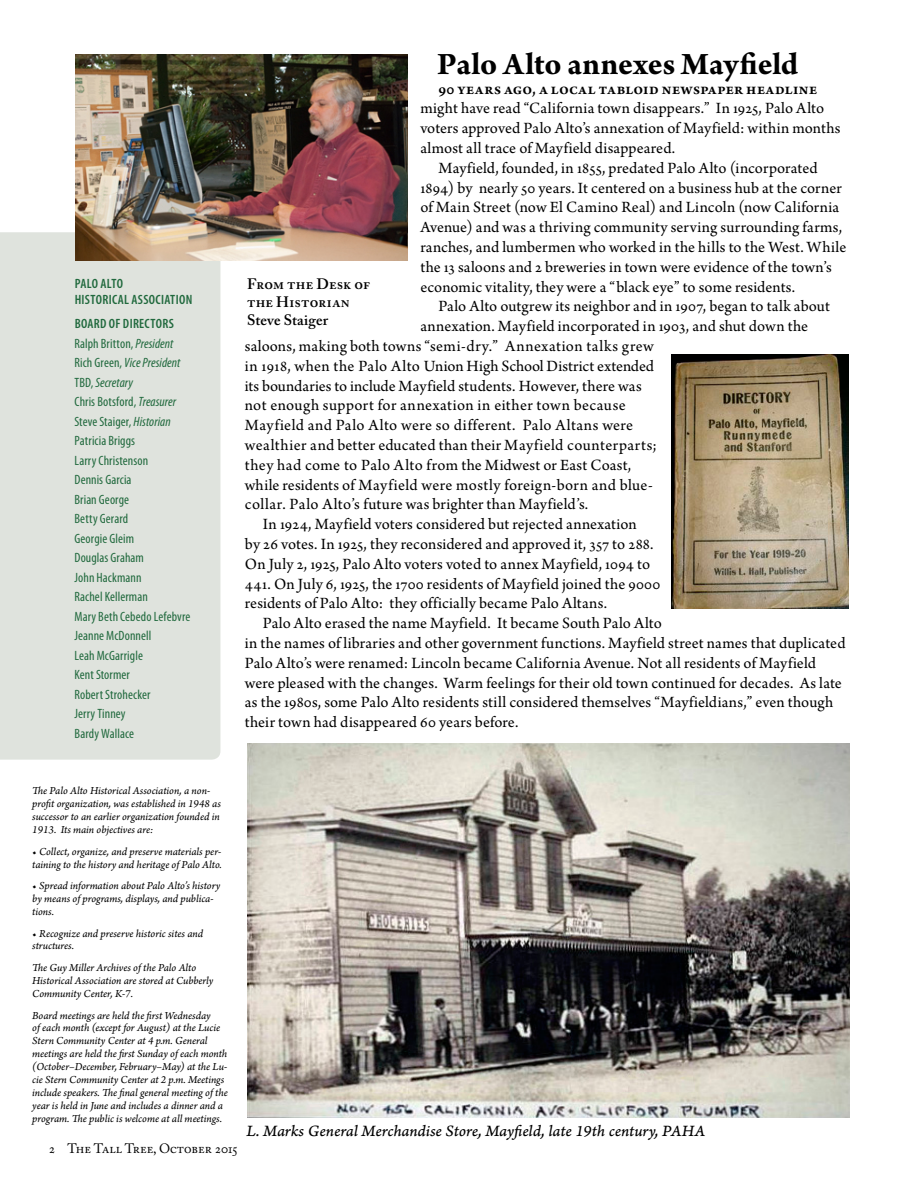
<style>
.page{position:relative;width:918px;height:1188px;background:#fff}
.page>*{position:absolute;margin:0;border:0;box-sizing:border-box;transform-origin:0 0}
.t1{font:700 33px "Arno Pro";color:#000}
.t2{font:16.5px/19.8px "Arno Pro";letter-spacing:.01em;color:#000}
.t3{font:16.5px "Arno Pro Italic Caption";letter-spacing:-.005em;color:#000}
.t4{font:600 16.5px "Arno Pro";letter-spacing:.025em;color:#000}
.t5{font:600 15px/18px "Adobe Caslon Pro";letter-spacing:.01em;color:#000}
.t6{font:condensed 13.5px/19.5px "Myriad Pro";letter-spacing:.005em;color:#20693d}
.t7{font:600 condensed 13.5px/16.2px "Myriad Pro";letter-spacing:.02em;color:#20693d}
.t8{font:13.5px "Adobe Caslon Pro";color:#000}
.t9{font:11.25px/12.9px "Arno Pro Italic Sm Text";letter-spacing:-.005em;color:#000}
.s1{font-weight:600}
.s2{font-style:italic}
</style>
<div class="page">
<div style="left:0;top:232px;width:220px;height:528px;background:#dfe3dd"></div>
<img style="left:75px;top:54px;width:332px;height:207px">
<img style="left:672px;top:354px;width:177px;height:254px">
<img style="left:248px;top:743px;width:601px;height:375px">
<p class="t7" style="left:75px;top:275px;width:119px">PALO ALTO<br>HISTORICAL ASSOCIATION</p>
<p class="t6" style="left:75px;top:314px;width:117px"><span class="s1">BOARD OF DIRECTORS<br></span>Ralph Britton, <span class="s2">President<br></span>Rich Green, <span class="s2">Vice President<br></span>TBD, <span class="s2">Secretary<br></span>Chris Botsford, <span class="s2">Treasurer<br></span>Steve Staiger, <span class="s2">Historian<br></span>Patricia Briggs<br>Larry Christenson<br>Dennis Garcia<br>Brian George<br>Betty Gerard<br>Georgie Gleim<br>Douglas Graham<br>John Hackmann<br>Rachel Kellerman<br>Mary Beth Cebedo Lefebvre<br>Jeanne McDonnell<br>Leah McGarrigle<br>Kent Stormer<br>Robert Strohecker<br>Jerry Tinney<br>Bardy Wallace</p>
<h1 class="t1" style="left:437px;top:45px;width:363px">Palo Alto annexes Mayfield</h1>
<p class="t4" style="left:438px;top:79px;width:380px">90 years ago, a local tabloid newspaper headline</p>
<p class="t2" style="left:420px;top:99px;width:422px">might have read “California town disappears.” In 1925, Palo Alto voters approved Palo Alto’s annexation of Mayfield: within months almost all trace of Mayfield disappeared.</p>
<p class="t2" style="left:420px;top:159px;width:427px;text-indent:18px">Mayfield, founded, in 1855, predated Palo Alto (incorporated 1894) by nearly 50 years. It centered on a business hub at the corner of Main Street (now El Camino Real) and Lincoln (now California Avenue) and was a thriving community serving surrounding farms, ranches, and lumbermen who worked in the hills to the West. While the 13 saloons and 2 breweries in town were evidence of the town’s economic vitality, they were a “black eye” to some residents.</p>
<p class="t2" style="left:438px;top:297px;width:393px">Palo Alto outgrew its neighbor and in 1907, began to talk about</p>
<p class="t2" style="left:420px;top:317px;width:389px">annexation. Mayfield incorporated in 1903, and shut down the</p>
<p class="t2" style="left:245px;top:337px;width:410px">saloons, making both towns “semi-dry.” Annexation talks grew</p>
<p class="t2" style="left:245px;top:357px;width:411px">in 1918, when the Palo Alto Union High School District extended</p>
<p class="t2" style="left:245px;top:377px;width:398px">its boundaries to include Mayfield students. However, there was</p>
<p class="t2" style="left:245px;top:396px;width:382px">not enough support for annexation in either town because</p>
<p class="t2" style="left:245px;top:416px;width:390px">Mayfield and Palo Alto were so different. Palo Altans were</p>
<p class="t2" style="left:245px;top:436px;width:414px">wealthier and better educated than their Mayfield counterparts;</p>
<p class="t2" style="left:245px;top:456px;width:388px">they had come to Palo Alto from the Midwest or East Coast,</p>
<p class="t2" style="left:245px;top:476px;width:410px">while residents of Mayfield were mostly foreign-born and blue-</p>
<p class="t2" style="left:245px;top:495px;width:345px">collar. Palo Alto’s future was brighter than Mayfield’s.</p>
<p class="t2" style="left:263px;top:515px;width:376px">In 1924, Mayfield voters considered but rejected annexation</p>
<p class="t2" style="left:245px;top:535px;width:410px">by 26 votes. In 1925, they reconsidered and approved it, 357 to 288.</p>
<p class="t2" style="left:245px;top:555px;width:407px">On July 2, 1925, Palo Alto voters voted to annex Mayfield, 1094 to</p>
<p class="t2" style="left:245px;top:575px;width:417px">441. On July 6, 1925, the 1700 residents of Mayfield joined the 9000</p>
<p class="t2" style="left:245px;top:594px;width:364px">residents of Palo Alto: they officially became Palo Altans.</p>
<p class="t2" style="left:263px;top:614px;width:401px">Palo Alto erased the name Mayfield. It became South Palo Alto</p>
<p class="t2" style="left:245px;top:634px;width:602px">in the names of libraries and other government functions. Mayfield street names that duplicated</p>
<p class="t2" style="left:245px;top:654px;width:573px">Palo Alto’s were renamed: Lincoln became California Avenue. Not all residents of Mayfield</p>
<p class="t2" style="left:245px;top:674px;width:599px">were pleased with the changes. Warm feelings for their old town continued for decades. As late</p>
<p class="t2" style="left:245px;top:693px;width:590px">as the 1980s, some Palo Alto residents still considered themselves “Mayfieldians,” even though</p>
<p class="t2" style="left:245px;top:713px;width:275px">their town had disappeared 60 years before.</p>
<p class="t5" style="left:247px;top:274px;width:125px">FROM THE DESK OF<br>THE HISTORIAN<br>Steve Staiger</p>
<p class="t9" style="left:32px;top:785px;width:190px">The Palo Alto Historical Association, a non&shy;profit organization, was established in 1948 as successor to an earlier organization founded in 1913. Its main objectives are:</p>
<p class="t9" style="left:32px;top:845px;width:191px">• Collect, organize, and preserve materials per&shy;taining to the history and heritage of Palo Alto.</p>
<p class="t9" style="left:32px;top:880px;width:190px">• Spread information about Palo Alto’s history by means of programs, displays, and publica&shy;tions.</p>
<p class="t9" style="left:32px;top:927px;width:172px">• Recognize and preserve historic sites and structures.</p>
<p class="t9" style="left:32px;top:962px;width:183px">The Guy Miller Archives of the Palo Alto<br>Historical Association are stored at Cubberly<br>Community Center, K-7.</p>
<p class="t9" style="left:32px;top:1009px;width:197px">Board meetings are held the first Wednesday<br>of each month (except for August) at the Lucie Stern Community Center at 4 p.m. General meetings are held the first Sunday of each month (October–December, February–May) at the Lu&shy;cie Stern Community Center at 2 p.m. Meetings include speakers. The final general meeting of the year is held in June and includes a dinner and a program. The public is welcome at all meetings.</p>
<p class="t3" style="left:246px;top:1121px;width:461px">L. Marks General Merchandise Store, Mayfield, late 19th century, PAHA</p>
<p class="t8" style="left:49px;top:1140px;width:190px">2 THE TALL TREE, OCTOBER 2015</p>
</div>
